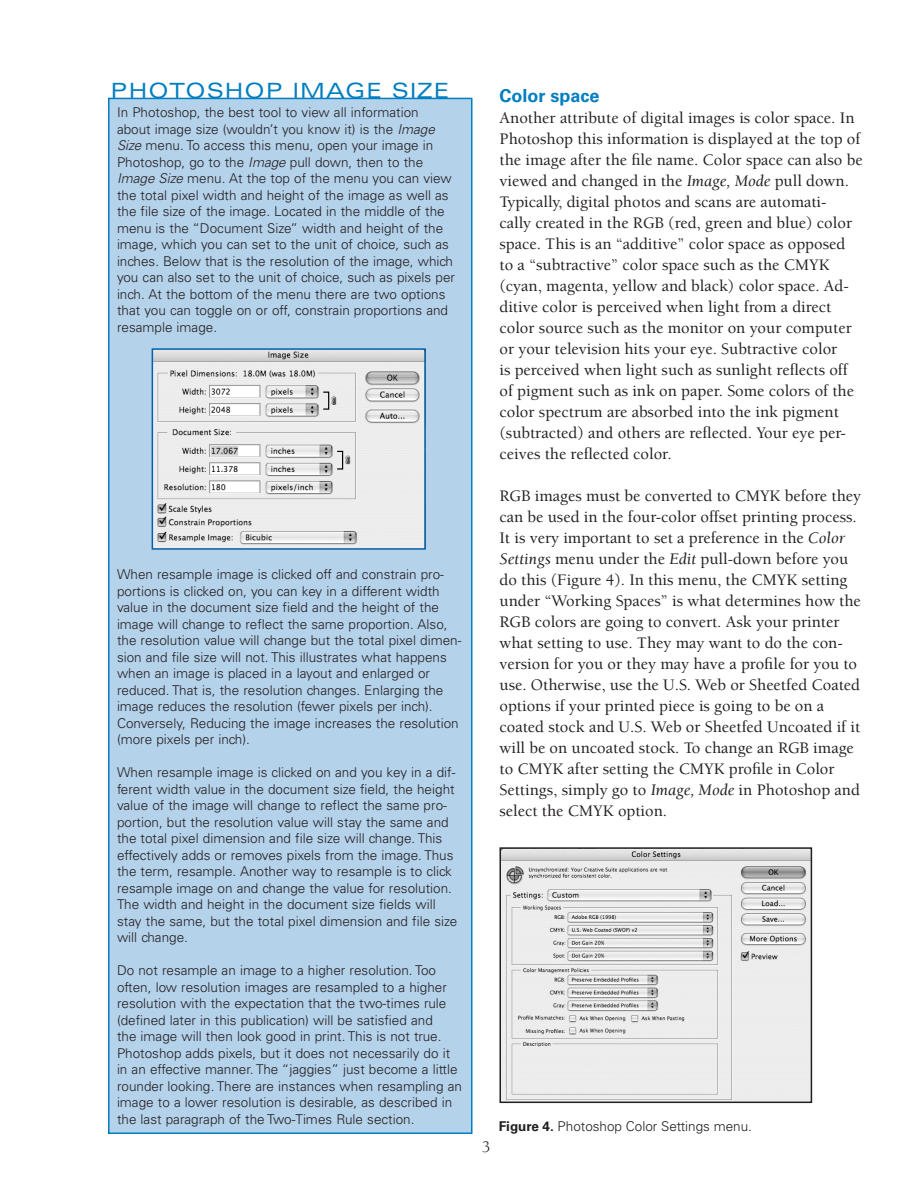
<style>
.page{position:relative;width:918px;height:1188px;background:#fff}
.page>*{position:absolute;margin:0;border:0;box-sizing:border-box;transform-origin:0 0}
.t1{font:expanded 21px "Univers";letter-spacing:.05em;color:#007ec0}
.SubHead{font:700 18px "Univers";color:#007ec0}
.Body_Copy{font:500 16.5px/21px "Berkeley";color:#231f20}
.Caption_text{font:300 13.5px/16.5px "Univers";color:#231f20}
.s1{font-style:italic}
.s2{font-weight:400;font-style:italic}
.s3{font-weight:700}
</style>
<div class="page">
<div style="left:109px;top:98px;width:363px;height:1035px;background:#b5d2eb"></div>
<div style="left:108px;top:98px;width:364px;height:1036px;border:2px solid #007ec0"></div>
<img style="left:155px;top:351px;width:268px;height:196px">
<div style="left:152px;top:348px;width:274px;height:202px;border:2px solid #0161aa"></div>
<img style="left:503px;top:850px;width:306px;height:250px">
<div style="left:500px;top:847px;width:312px;height:256px;border:2px solid #231f20"></div>
<p class="t1" style="left:111px;top:78px;width:340px">PHOTOSHOP IMAGE SIZE</p>
<p class="Caption_text" style="left:117px;top:104px;width:340px">In Photoshop, the best tool to view all information about image size (wouldn’t you know it) is the <span class="s1">Image Size</span> menu. To access this menu, open your image in Photoshop, go to the <span class="s1">Image</span> pull down, then to the <span class="s1">Image Size</span> menu. At the top of the menu you can view the total pixel width and height of the image as well as the file size of the image. Located in the middle of the menu is the “Document Size” width and height of the image, which you can set to the unit of choice, such as inches. Below that is the resolution of the image, which you can also set to the unit of choice, such as pixels per inch. At the bottom of the menu there are two options that you can toggle on or off, constrain proportions and resample image.</p>
<p class="Caption_text" style="left:117px;top:566px;width:346px">When resample image is clicked off and constrain pro&shy;portions is clicked on, you can key in a different width value in the document size field and the height of the image will change to reflect the same proportion. Also, the resolution value will change but the total pixel dimen&shy;sion and file size will not. This illustrates what happens when an image is placed in a layout and enlarged or reduced. That is, the resolution changes. Enlarging the image reduces the resolution (fewer pixels per inch).<br>Conversely, Reducing the image increases the resolution (more pixels per inch).</p>
<p class="Caption_text" style="left:117px;top:764px;width:342px">When resample image is clicked on and you key in a dif&shy;ferent width value in the document size field, the height value of the image will change to reflect the same pro&shy;portion, but the resolution value will stay the same and the total pixel dimension and file size will change. This effectively adds or removes pixels from the image. Thus the term, resample. Another way to resample is to click resample image on and change the value for resolution.<br>The width and height in the document size fields will stay the same, but the total pixel dimension and file size will change.</p>
<p class="Caption_text" style="left:117px;top:962px;width:346px">Do not resample an image to a higher resolution. Too often, low resolution images are resampled to a higher resolution with the expectation that the two-times rule (defined later in this publication) will be satisfied and<br>the image will then look good in print. This is not true.<br>Photoshop adds pixels, but it does not necessarily do it in an effective manner. The “jaggies” just become a little rounder looking. There are instances when resampling an image to a lower resolution is desirable, as described in the last paragraph of the Two-Times Rule section.</p>
<p class="SubHead" style="left:500px;top:85px;width:102px">Color space</p>
<p class="Body_Copy" style="left:500px;top:108px;width:365px">Another attribute of digital images is color space. In Photoshop this information is displayed at the top of the image after the file name. Color space can also be viewed and changed in the <span class="s2">Image, Mode</span> pull down.<br>Typically, digital photos and scans are automati-<br>cally created in the RGB (red, green and blue) color space. This is an “additive” color space as opposed to a “subtractive” color space such as the CMYK (cyan, magenta, yellow and black) color space. Ad&shy;ditive color is perceived when light from a direct color source such as the monitor on your computer or your television hits your eye. Subtractive color<br>is perceived when light such as sunlight reflects off of pigment such as ink on paper. Some colors of the color spectrum are absorbed into the ink pigment (subtracted) and others are reflected. Your eye per&shy;ceives the reflected color.</p>
<p class="Body_Copy" style="left:500px;top:486px;width:363px">RGB images must be converted to CMYK before they can be used in the four-color offset printing process.<br>It is very important to set a preference in the <span class="s2">Color Settings</span> menu under the <span class="s2">Edit</span> pull-down before you do this (Figure 4). In this menu, the CMYK setting under “Working Spaces” is what determines how the RGB colors are going to convert. Ask your printer what setting to use. They may want to do the con&shy;version for you or they may have a profile for you to use. Otherwise, use the U.S. Web or Sheetfed Coated options if your printed piece is going to be on a coated stock and U.S. Web or Sheetfed Uncoated if it will be on uncoated stock. To change an RGB image to CMYK after setting the CMYK profile in Color Settings, simply go to <span class="s2">Image, Mode</span> in Photoshop and select the CMYK option.</p>
<p class="Caption_text" style="left:499px;top:1118px;width:255px"><span class="s3">Figure 4.</span> Photoshop Color Settings menu.</p>
</div>
